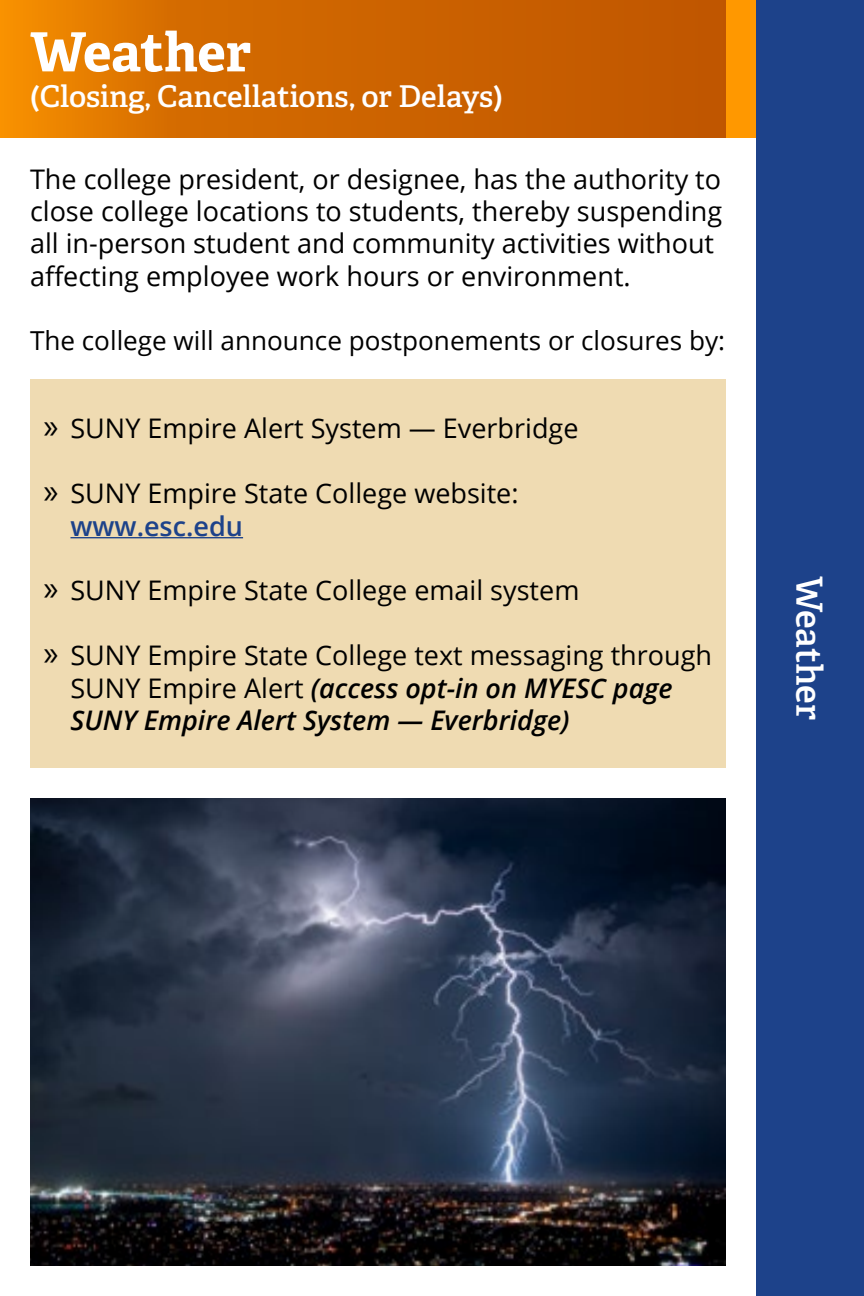
<style>
.page{position:relative;width:864px;height:1296px;background:#fff}
.page>*{position:absolute;margin:0;border:0;box-sizing:border-box;transform-origin:0 0}
.t1{font:700 54px "Adelle PE";letter-spacing:-.005em;color:#fff}
.t2{font:36px "Adelle PE Sb";letter-spacing:-.005em;color:#fff}
.t3{font:30px "Adelle PE Sb";color:#fff}
.t4{font:27px/32.4px "Open Sans";color:#000}
.t5{font:26.1px "Open Sans";color:#000}
.s1{font-family:"Myriad Pro";font-size:36px}
.s2{font-weight:600;color:#1d428a}
.s3{font-weight:600;font-style:italic}
</style>
<div class="page">
<svg style="left:0;top:0;width:726px;height:138px;background:#d06700"></svg>
<div style="left:756px;top:0;width:108px;height:1296px;background:#1d428a"></div>
<div style="left:726px;top:0;width:30px;height:138px;background:#ff9800"></div>
<div style="left:30px;top:380px;width:696px;height:388px;background:#efdbb2"></div>
<hr style="left:70px;top:537px;width:173px;height:1px;background:#1d428a">
<img style="left:30px;top:798px;width:696px;height:468px">
<p class="t1" style="left:30px;top:13px;width:223px">Weather</p>
<p class="t3" style="left:30px;top:75px;width:474px">(Closing, Cancellations, or Delays)</p>
<p class="t4" style="left:30px;top:162px;width:694px">The college president, or designee, has the authority to close college locations to students, thereby suspending all in-person student and community activities without affecting employee work hours or environment.</p>
<p class="t5" style="left:30px;top:322px;width:697px">The college will announce postponements or closures by:</p>
<p class="t4" style="left:44px;top:412px;width:537px"><span class="s1">»</span> SUNY Empire Alert System — Everbridge</p>
<p class="t4" style="left:70px;top:477px;width:450px;text-indent:-27px"><span class="s1">»</span> SUNY Empire State College website: <span class="s2">www.esc.edu</span></p>
<p class="t4" style="left:44px;top:574px;width:537px"><span class="s1">»</span> SUNY Empire State College email system</p>
<p class="t4" style="left:70px;top:639px;width:643px;text-indent:-27px"><span class="s1">»</span> SUNY Empire State College text messaging through<br>SUNY Empire Alert <span class="s3">(access opt-in on MYESC page<br>SUNY Empire Alert System — Everbridge)</span></p>
<p class="t2" style="left:836px;top:576px;width:146px;rotate:90deg">Weather</p>
</div>
